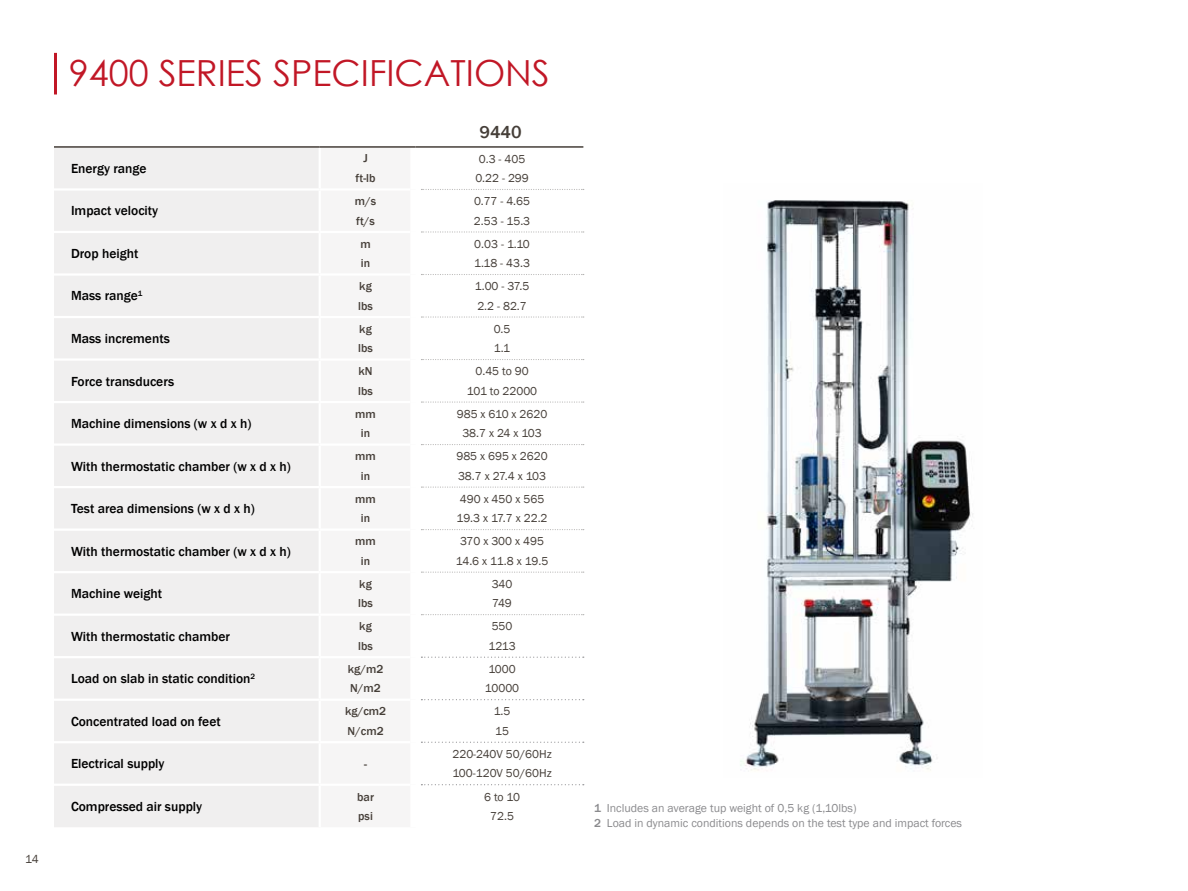
<style>
.page{position:relative;width:1188px;height:891px;background:#fff}
.page>*{position:absolute;margin:0;border:0;box-sizing:border-box;transform-origin:0 0}
.t1{font:36px "Century Gothic";color:#c11726}
.t2{font:500 18px "Franklin Gothic";color:#453e38}
.t3{font:500 13.5px "Franklin Gothic";color:#000}
.t4{font:11.85px/19.5px "Franklin Gothic";color:#453e38}
.t5{font:11.85px/14.9px "Franklin Gothic";color:#8a8a8d}
.t6{font:500 11.85px/19.5px "Franklin Gothic";color:#453e38}
.s1{font-weight:500}
</style>
<div class="page">
<div style="left:54px;top:148px;width:265px;height:679px;background:#f0efef"></div>
<svg style="left:421px;top:189px;width:163px;height:1px"></svg>
<svg style="left:421px;top:231px;width:163px;height:2px"></svg>
<svg style="left:421px;top:274px;width:163px;height:1px"></svg>
<svg style="left:421px;top:316px;width:163px;height:2px"></svg>
<svg style="left:421px;top:359px;width:163px;height:1px"></svg>
<svg style="left:421px;top:402px;width:163px;height:1px"></svg>
<svg style="left:421px;top:444px;width:163px;height:1px"></svg>
<svg style="left:421px;top:487px;width:163px;height:1px"></svg>
<svg style="left:421px;top:529px;width:163px;height:1px"></svg>
<svg style="left:421px;top:572px;width:163px;height:1px"></svg>
<svg style="left:421px;top:614px;width:163px;height:1px"></svg>
<svg style="left:421px;top:657px;width:163px;height:1px"></svg>
<svg style="left:421px;top:699px;width:163px;height:1px"></svg>
<svg style="left:421px;top:742px;width:163px;height:1px"></svg>
<svg style="left:421px;top:784px;width:163px;height:1px"></svg>
<hr style="left:54px;top:188px;width:266px;height:3px;background:#fff">
<hr style="left:54px;top:231px;width:266px;height:2px;background:#fff">
<hr style="left:54px;top:273px;width:266px;height:3px;background:#fff">
<hr style="left:54px;top:316px;width:266px;height:2px;background:#fff">
<hr style="left:54px;top:358px;width:266px;height:3px;background:#fff">
<hr style="left:54px;top:401px;width:266px;height:2px;background:#fff">
<hr style="left:54px;top:443px;width:266px;height:3px;background:#fff">
<hr style="left:54px;top:486px;width:266px;height:2px;background:#fff">
<hr style="left:54px;top:529px;width:266px;height:2px;background:#fff">
<hr style="left:54px;top:571px;width:266px;height:2px;background:#fff">
<hr style="left:54px;top:614px;width:266px;height:2px;background:#fff">
<hr style="left:54px;top:656px;width:266px;height:2px;background:#fff">
<hr style="left:54px;top:699px;width:266px;height:2px;background:#fff">
<hr style="left:54px;top:741px;width:266px;height:2px;background:#fff">
<hr style="left:54px;top:784px;width:266px;height:2px;background:#fff">
<hr style="left:54px;top:146px;width:266px;height:2px;background:#453e38">
<hr style="left:320px;top:146px;width:96px;height:2px;background:#453e38">
<hr style="left:416px;top:146px;width:167px;height:2px;background:#453e38">
<img style="left:740px;top:200px;width:233px;height:571px">
<hr style="left:54px;top:53px;width:3px;height:41px;background:#c11726">
<p class="t4" style="left:25px;top:850px;width:15px">14</p>
<h1 class="t1" style="left:69px;top:48px;width:482px">9400 SERIES SPECIFICATIONS</h1>
<h2 class="t2" style="left:479px;top:121px;width:44px">9440</h2>
<p class="t3" style="left:71px;top:160px;width:77px">Energy range</p>
<p class="t6" style="left:356px;top:149px;width:21px;text-align:center">J ft-lb</p>
<p class="t4" style="left:475px;top:149px;width:55px">0.3 - 405<br>0.22 - 299</p>
<p class="t3" style="left:71px;top:203px;width:89px">Impact velocity</p>
<p class="t6" style="left:355px;top:192px;width:23px">m/s ft/s</p>
<p class="t4" style="left:474px;top:192px;width:58px">0.77 - 4.65<br>2.53 - 15.3</p>
<p class="t3" style="left:71px;top:245px;width:69px">Drop height</p>
<p class="t6" style="left:360px;top:234px;width:12px">m in</p>
<p class="t4" style="left:474px;top:234px;width:57px">0.03 - 1.10<br>1.18 - 43.3</p>
<p class="t3" style="left:71px;top:288px;width:73px">Mass range<sup>1</sup></p>
<p class="t6" style="left:358px;top:277px;width:16px">kg lbs</p>
<p class="t4" style="left:475px;top:277px;width:56px">1.00 - 37.5<br>2.2 - 82.7</p>
<p class="t3" style="left:71px;top:330px;width:100px">Mass increments</p>
<p class="t6" style="left:358px;top:319px;width:16px">kg lbs</p>
<p class="t4" style="left:494px;top:319px;width:18px">0.5<br>1.1</p>
<p class="t3" style="left:71px;top:373px;width:105px">Force transducers</p>
<p class="t6" style="left:358px;top:362px;width:16px">kN lbs</p>
<p class="t4" style="left:467px;top:362px;width:72px;text-align:center">0.45 to 90<br>101 to 22000</p>
<p class="t3" style="left:71px;top:415px;width:182px">Machine dimensions (w x d x h)</p>
<p class="t6" style="left:355px;top:404px;width:22px;text-align:center">mm in</p>
<p class="t4" style="left:457px;top:404px;width:92px;text-align:center">985 x 610 x 2620<br>38.7 x 24 x 103</p>
<p class="t3" style="left:71px;top:458px;width:221px">With thermostatic chamber (w x d x h)</p>
<p class="t6" style="left:355px;top:447px;width:22px;text-align:center">mm in</p>
<p class="t4" style="left:456px;top:447px;width:93px">985 x 695 x 2620<br>38.7 x 27.4 x 103</p>
<p class="t3" style="left:71px;top:500px;width:185px">Test area dimensions (w x d x h)</p>
<p class="t6" style="left:355px;top:489px;width:22px;text-align:center">mm in</p>
<p class="t4" style="left:457px;top:489px;width:93px">490 x 450 x 565<br>19.3 x 17.7 x 22.2</p>
<p class="t3" style="left:71px;top:543px;width:221px">With thermostatic chamber (w x d x h)</p>
<p class="t6" style="left:355px;top:532px;width:22px;text-align:center">mm in</p>
<p class="t4" style="left:456px;top:532px;width:94px;text-align:center">370 x 300 x 495<br>14.6 x 11.8 x 19.5</p>
<p class="t3" style="left:71px;top:585px;width:93px">Machine weight</p>
<p class="t6" style="left:358px;top:574px;width:16px">kg lbs</p>
<p class="t4" style="left:492px;top:574px;width:22px">340<br>749</p>
<p class="t3" style="left:71px;top:628px;width:161px">With thermostatic chamber</p>
<p class="t6" style="left:358px;top:617px;width:16px">kg lbs</p>
<p class="t4" style="left:488px;top:617px;width:29px">550<br>1213</p>
<p class="t3" style="left:71px;top:670px;width:186px">Load on slab in static condition<sup>2</sup></p>
<p class="t6" style="left:348px;top:659px;width:37px">kg/m2<br>N/m2</p>
<p class="t4" style="left:485px;top:659px;width:36px">1000<br>10000</p>
<p class="t3" style="left:71px;top:713px;width:151px">Concentrated load on feet</p>
<p class="t6" style="left:345px;top:702px;width:43px">kg/cm2<br>N/cm2</p>
<p class="t4" style="left:494px;top:702px;width:18px">1.5<br>15</p>
<p class="t3" style="left:71px;top:755px;width:95px">Electrical supply</p>
<p class="t6" style="left:364px;top:754px;width:4px">-</p>
<p class="t4" style="left:452px;top:744px;width:101px">220-240V 50/60Hz<br>100-120V 50/60Hz</p>
<p class="t3" style="left:71px;top:798px;width:133px">Compressed air supply</p>
<p class="t6" style="left:357px;top:787px;width:18px">bar psi</p>
<p class="t4" style="left:484px;top:787px;width:38px;text-align:center">6 to 10<br>72.5</p>
<p class="t5" style="left:594px;top:801px;width:370px"><span class="s1">1</span> Includes an average tup weight of 0,5 kg (1,10lbs)<br><span class="s1">2</span> Load in dynamic conditions depends on the test type and impact forces</p>
</div>
